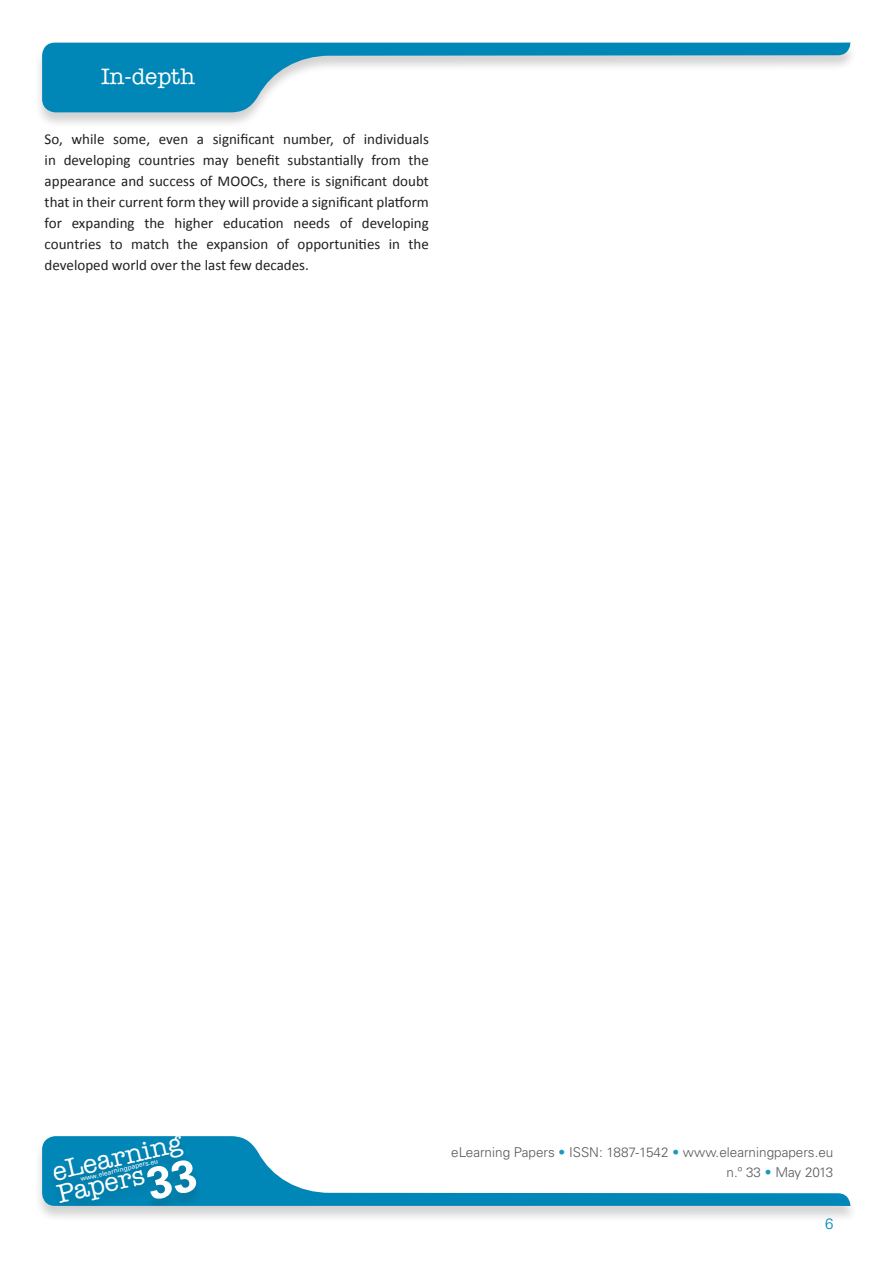
<style>
.page{position:relative;width:893px;height:1263px;background:#fff}
.page>*{position:absolute;margin:0;border:0;box-sizing:border-box;transform-origin:0 0}
.t1{font:500 26.25px/23.1px "American Typewriter Std";color:#fff}
.t2{font:500 22.5px "American Typewriter Std";color:#fff}
.t3{font:15px/21px "Calibri";color:#231f20;text-align:justify}
.t4{font:300 15px "Univers LT Std";color:#0087b8}
.t5{font:300 13.5px/20.4px "Univers LT Std";color:#57585a;text-align:right}
.t6{font:6.75px "Univers LT Std";color:#fff}
.s1{font-family:"Univers LT Std";font-weight:700;font-size:45px}
.s2{color:#1898c3}
</style>
<div class="page">
<div style="left:34px;top:43px;width:824px;height:86px;background:#231f20;opacity:.2"></div>
<svg style="left:42px;top:43px;width:808px;height:69px"></svg>
<div style="left:34px;top:1136px;width:824px;height:87px;background:#231f20;opacity:.2"></div>
<svg style="left:42px;top:1136px;width:808px;height:70px"></svg>
<div style="left:46px;top:1136px;width:157px;height:70px;background:#0182b1"></div>
<h2 class="t2" style="left:101px;top:64px;width:96px">In-depth</h2>
<p class="t3" style="left:45px;top:128px;width:386px">So, while some, even a significant number, of individuals in developing countries may benefit substantially from the appearance and success of MOOCs, there is significant doubt that in their current form they will provide a significant platform for expanding the higher education needs of developing countries to match the expansion of opportunities in the developed world over the last few decades.</p>
<h1 class="t1" style="left:50px;top:1161px;width:141px;rotate:-13deg">eLearning<br>Papers<span class="s1">33</span></h1>
<p class="t6" style="left:80px;top:1175px;width:81px;rotate:-13deg">www.elearningpapers.eu</p>
<p class="t5" style="left:451px;top:1142px;width:384px">eLearning Papers <span class="s2">•</span> ISSN: 1887-1542 <span class="s2">•</span> www.elearningpapers.eu n.º 33 <span class="s2">•</span> May 2013</p>
<p class="t4" style="left:825px;top:1215px;width:10px">6</p>
</div>
